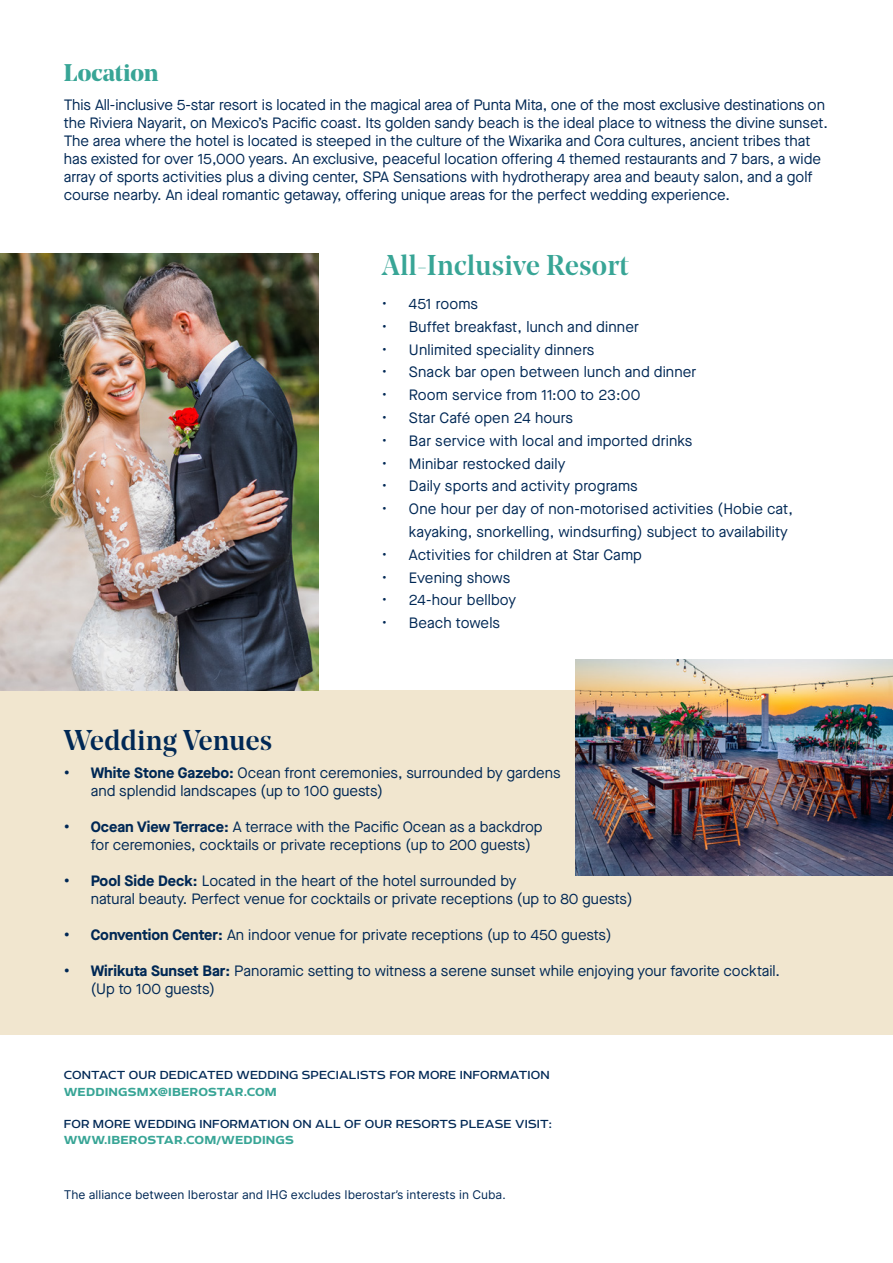
<style>
.page{position:relative;width:893px;height:1263px;background:#fff}
.page>*{position:absolute;margin:0;border:0;box-sizing:border-box;transform-origin:0 0}
.t1{font:500 28.5px "Noe Display";letter-spacing:.01em;color:#38a596}
.t2{font:500 28.5px "Noe Display";letter-spacing:.005em;color:#002855}
.t3{font:700 24px "Noe Display";color:#38a596}
.t4{font:15px/18px "Maison Neue";color:#002855}
.t5{font:13.5px "Echoes Sans";letter-spacing:.01em;color:#002855}
.t6{font:700 13.5px "Echoes Sans";letter-spacing:.01em;color:#38a596}
.t7{font:12px "Inter";color:#002855}
.s1{font-weight:700}
</style>
<div class="page">
<div style="left:0;top:690px;width:893px;height:344px;background:#f1e6cf"></div>
<img style="left:0;top:253px;width:318px;height:438px">
<img style="left:575px;top:659px;width:318px;height:216px">
<h2 class="t3" style="left:64px;top:57px;width:96px">Location</h2>
<p class="t4" style="left:64px;top:96px;width:766px">This All-inclusive 5-star resort is located in the magical area of Punta Mita, one of the most exclusive destinations on the Riviera Nayarit, on Mexico’s Pacific coast. Its golden sandy beach is the ideal place to witness the divine sunset.<br>The area where the hotel is located is steeped in the culture of the Wixarika and Cora cultures, ancient tribes that has existed for over 15,000 years. An exclusive, peaceful location offering 4 themed restaurants and 7 bars, a wide array of sports activities plus a diving center, SPA Sensations with hydrotherapy area and beauty salon, and a golf course nearby. An ideal romantic getaway, offering unique areas for the perfect wedding experience.</p>
<h1 class="t1" style="left:382px;top:247px;width:248px">All-Inclusive Resort</h1>
<p class="t4" style="left:382px;top:295px;width:98px">• 451 rooms</p>
<p class="t4" style="left:382px;top:317px;width:259px">• Buffet breakfast, lunch and dinner</p>
<p class="t4" style="left:382px;top:340px;width:214px">• Unlimited speciality dinners</p>
<p class="t4" style="left:382px;top:363px;width:316px">• Snack bar open between lunch and dinner</p>
<p class="t4" style="left:382px;top:386px;width:260px">• Room service from 11:00 to 23:00</p>
<p class="t4" style="left:382px;top:409px;width:192px">• Star Café open 24 hours</p>
<p class="t4" style="left:382px;top:431px;width:312px">• Bar service with local and imported drinks</p>
<p class="t4" style="left:382px;top:454px;width:185px">• Minibar restocked daily</p>
<p class="t4" style="left:382px;top:477px;width:257px">• Daily sports and activity programs</p>
<p class="t4" style="left:409px;top:497px;width:385px;line-height:22.8px;text-indent:-27px">• One hour per day of non-motorised activities (Hobie cat, kayaking, snorkelling, windsurfing) subject to availability</p>
<p class="t4" style="left:382px;top:545px;width:262px">• Activities for children at Star Camp</p>
<p class="t4" style="left:382px;top:568px;width:130px">• Evening shows</p>
<p class="t4" style="left:382px;top:591px;width:136px">• 24-hour bellboy</p>
<p class="t4" style="left:382px;top:614px;width:120px">• Beach towels</p>
<h1 class="t2" style="left:64px;top:722px;width:210px">Wedding Venues</h1>
<p class="t4" style="left:91px;top:764px;width:471px;text-indent:-27px"><span class="s1">• White Stone Gazebo:</span> Ocean front ceremonies, surrounded by gardens and splendid landscapes (up to 100 guests)</p>
<p class="t4" style="left:91px;top:818px;width:453px;text-indent:-27px"><span class="s1">• Ocean View Terrace:</span> A terrace with the Pacific Ocean as a backdrop for ceremonies, cocktails or private receptions (up to 200 guests)</p>
<p class="t4" style="left:91px;top:872px;width:543px;text-indent:-27px"><span class="s1">• Pool Side Deck:</span> Located in the heart of the hotel surrounded by<br>natural beauty. Perfect venue for cocktails or private receptions (up to 80 guests)</p>
<p class="t4" style="left:64px;top:926px;width:549px"><span class="s1">• Convention Center:</span> An indoor venue for private receptions (up to 450 guests)</p>
<p class="t4" style="left:91px;top:962px;width:691px;text-indent:-27px"><span class="s1">• Wirikuta Sunset Bar:</span> Panoramic setting to witness a serene sunset while enjoying your favorite cocktail. (Up to 100 guests)</p>
<p class="t5" style="left:64px;top:1068px;width:488px">CONTACT OUR DEDICATED WEDDING SPECIALISTS FOR MORE INFORMATION</p>
<p class="t6" style="left:64px;top:1084px;width:215px">WEDDINGSMX@IBEROSTAR.COM</p>
<p class="t5" style="left:64px;top:1116px;width:490px">FOR MORE WEDDING INFORMATION ON ALL OF OUR RESORTS PLEASE VISIT:</p>
<p class="t6" style="left:64px;top:1132px;width:232px">WWW.IBEROSTAR.COM/WEDDINGS</p>
<p class="t7" style="left:64px;top:1186px;width:443px">The alliance between Iberostar and IHG excludes Iberostar’s interests in Cuba.</p>
</div>
